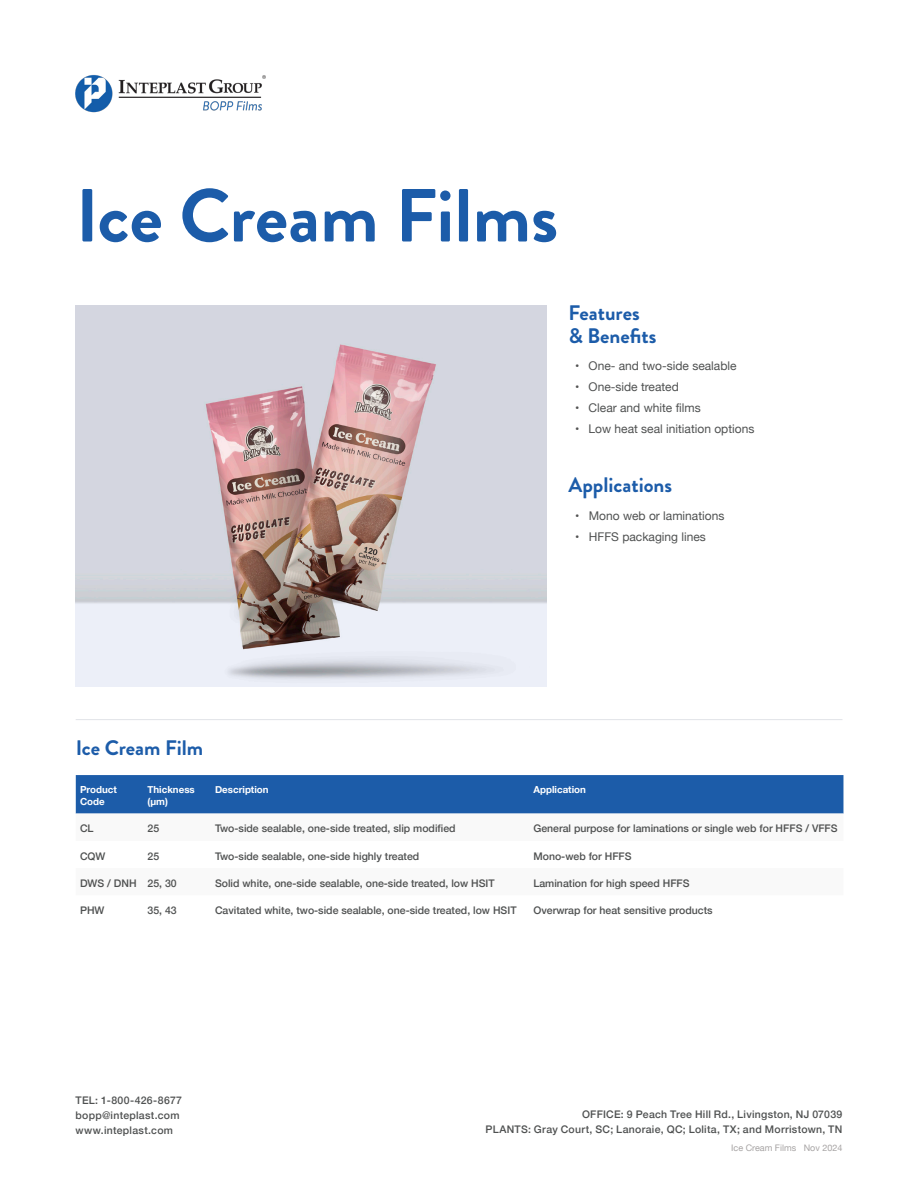
<style>
.page{position:relative;width:918px;height:1188px;background:#fff}
.page>*{position:absolute;margin:0;border:0;box-sizing:border-box;transform-origin:0 0}
.t1{font:700 75px "Brandon Grotesque";color:#1c5ca9}
.Subheaders_-_Bulleted_Lists__Body_Copy__{font:700 21px "Brandon Grotesque";color:#1c5ca9}
.t2{font:12px "Helvetica Neue";color:#4f5151}
.t3{font:500 10.5px "Helvetica Neue";color:#4f5151}
.t4{font:500 10.5px/15px "Helvetica Neue";letter-spacing:.025em;color:#4f5151;text-align:right}
.t5{font:700 9.75px "Helvetica Neue";color:#fff}
.t6{font:9px "Helvetica Neue";color:#a7a4a4}
.s1{color:#515151}
</style>
<div class="page">
<img style="left:75px;top:75px;width:191px;height:38px">
<img style="left:76px;top:306px;width:471px;height:381px">
<div style="left:76px;top:775px;width:767px;height:39px;background:#1c5ca9"></div>
<hr style="left:76px;top:719px;width:766px;height:1px;background:#e1e3e8">
<p class="t1" style="left:76px;top:163px;width:484px">Ice Cream Films</p>
<p class="Subheaders_-_Bulleted_Lists__Body_Copy__" style="left:568px;top:299px;width:73px">Features</p>
<p class="Subheaders_-_Bulleted_Lists__Body_Copy__" style="left:568px;top:321px;width:90px">&amp; Benefits</p>
<p class="t2" style="left:575px;top:358px;width:163px"><span class="s1">•</span> One- and two-side sealable</p>
<p class="t2" style="left:575px;top:378px;width:105px"><span class="s1">•</span> One-side treated</p>
<p class="t2" style="left:575px;top:399px;width:127px"><span class="s1">•</span> Clear and white films</p>
<p class="t2" style="left:575px;top:420px;width:181px"><span class="s1">•</span> Low heat seal initiation options</p>
<p class="Subheaders_-_Bulleted_Lists__Body_Copy__" style="left:569px;top:470px;width:105px">Applications</p>
<p class="t2" style="left:575px;top:507px;width:151px"><span class="s1">•</span> Mono web or laminations</p>
<p class="t2" style="left:575px;top:528px;width:132px"><span class="s1">•</span> HFFS packaging lines</p>
<p class="Subheaders_-_Bulleted_Lists__Body_Copy__" style="left:76px;top:733px;width:129px">Ice Cream Film</p>
<p class="t5" style="left:80px;top:782px;width:38px">Product</p>
<p class="t5" style="left:80px;top:794px;width:26px">Code</p>
<p class="t5" style="left:148px;top:782px;width:49px">Thickness</p>
<p class="t5" style="left:148px;top:794px;width:22px">(µm)</p>
<p class="t5" style="left:215px;top:782px;width:55px">Description</p>
<p class="t5" style="left:533px;top:782px;width:54px">Application</p>
<p class="t3" style="left:80px;top:820px;width:15px">CL</p>
<p class="t3" style="left:148px;top:820px;width:13px">25</p>
<p class="t3" style="left:215px;top:820px;width:242px">Two-side sealable, one-side treated, slip modified</p>
<p class="t3" style="left:533px;top:820px;width:306px">General purpose for laminations or single web for HFFS / VFFS</p>
<p class="t3" style="left:80px;top:847px;width:27px">CQW</p>
<p class="t3" style="left:148px;top:847px;width:13px">25</p>
<p class="t3" style="left:215px;top:847px;width:206px">Two-side sealable, one-side highly treated</p>
<p class="t3" style="left:533px;top:847px;width:100px">Mono-web for HFFS</p>
<p class="t3" style="left:80px;top:875px;width:58px">DWS / DNH</p>
<p class="t3" style="left:148px;top:875px;width:31px">25, 30</p>
<p class="t3" style="left:215px;top:875px;width:281px">Solid white, one-side sealable, one-side treated, low HSIT</p>
<p class="t3" style="left:533px;top:875px;width:158px">Lamination for high speed HFFS</p>
<p class="t3" style="left:80px;top:902px;width:26px">PHW</p>
<p class="t3" style="left:148px;top:902px;width:31px">35, 43</p>
<p class="t3" style="left:215px;top:902px;width:303px">Cavitated white, two-side sealable, one-side treated, low HSIT</p>
<p class="t3" style="left:533px;top:902px;width:181px">Overwrap for heat sensitive products</p>
<p class="t4" style="left:76px;top:1092px;width:108px;text-align:left">TEL: 1-800-426-8677 bopp@inteplast.com www.inteplast.com</p>
<p class="t4" style="left:486px;top:1105px;width:358px">OFFICE: 9 Peach Tree Hill Rd., Livingston, NJ 07039<br>PLANTS: Gray Court, SC; Lanoraie, QC; Lolita, TX; and Morristown, TN</p>
<p class="t6" style="left:731px;top:1142px;width:113px">Ice Cream Films Nov 2024</p>
</div>
